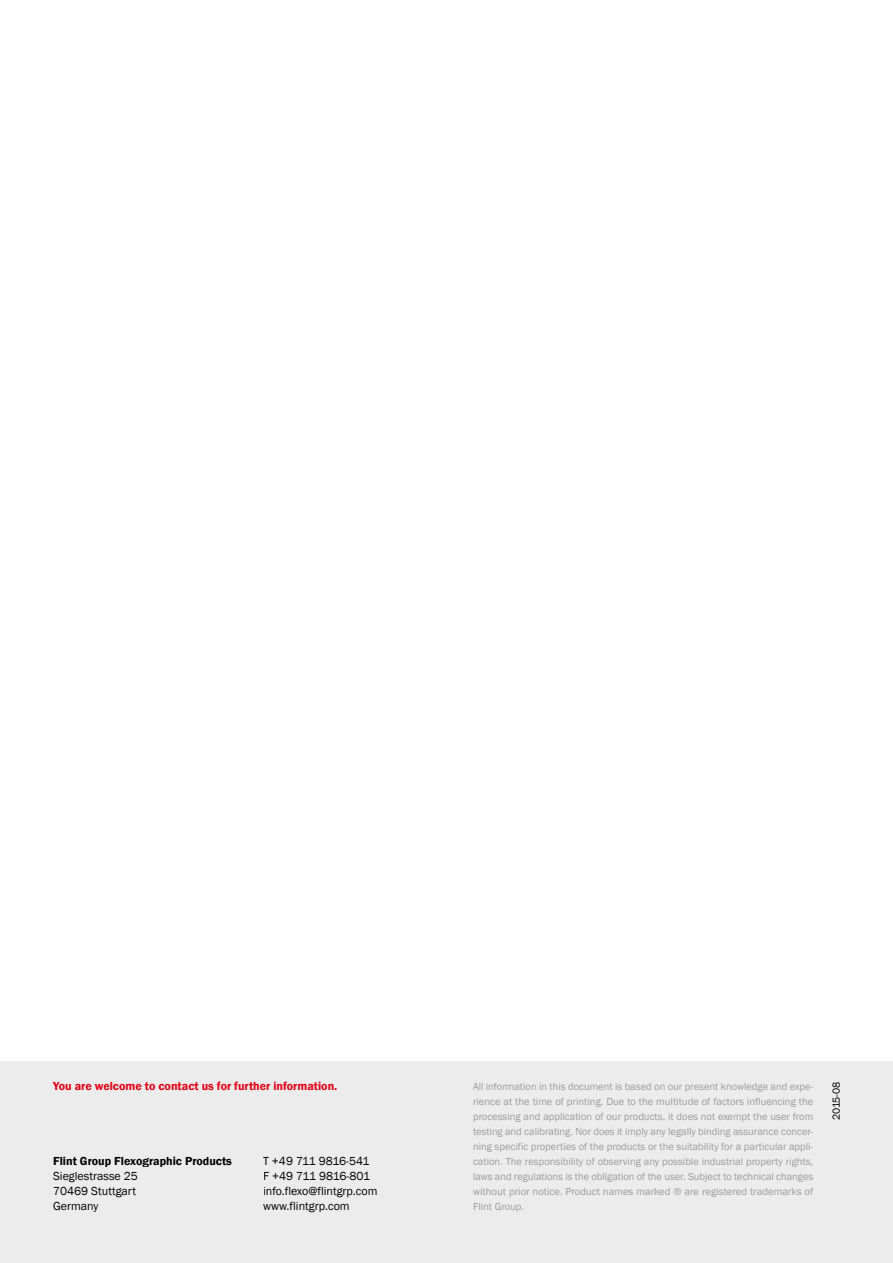
<style>
.page{position:relative;width:893px;height:1263px;background:#fff}
.page>*{position:absolute;margin:0;border:0;box-sizing:border-box;transform-origin:0 0}
.t1{font:12px/15px "Franklin Gothic";color:#000}
.t2{font:600 12px "Franklin Gothic";color:#e30015}
.t3{font:600 12px "Franklin Gothic";color:#000}
.t4{font:10.5px/15px "Franklin Gothic";color:#9c9c9c;text-align:justify}
.t5{font:10.5px "Franklin Gothic";letter-spacing:-.02em;color:#000}
</style>
<div class="page">
<div style="left:0;top:1061px;width:893px;height:202px;background:#ececec"></div>
<p class="t2" style="left:53px;top:1079px;width:286px">You are welcome to contact us for further information.</p>
<p class="t5" style="left:830px;top:1120px;width:40px;rotate:-90deg">2015-08</p>
<p class="t4" style="left:473px;top:1079px;width:342px">All information in this document is based on our present knowledge and expe&shy;rience at the time of printing. Due to the multitude of factors influencing the processing and application of our products, it does not exempt the user from testing and calibrating. Nor does it imply any legally binding assurance concer&shy;ning specific properties of the products or the suitability for a particular appli&shy;cation. The responsibility of observing any possible industrial property rights, laws and regulations is the obligation of the user. Subject to technical changes without prior notice. Product names marked ® are registered trademarks of Flint Group.</p>
<p class="t1" style="left:263px;top:1153px;width:116px">T +49 711 9816-541<br>F +49 711 9816-801 info.flexo@flintgrp.com www.flintgrp.com</p>
<p class="t3" style="left:53px;top:1153px;width:180px">Flint Group Flexographic Products</p>
<p class="t1" style="left:53px;top:1168px;width:86px">Sieglestrasse 25<br>70469 Stuttgart<br>Germany</p>
</div>
